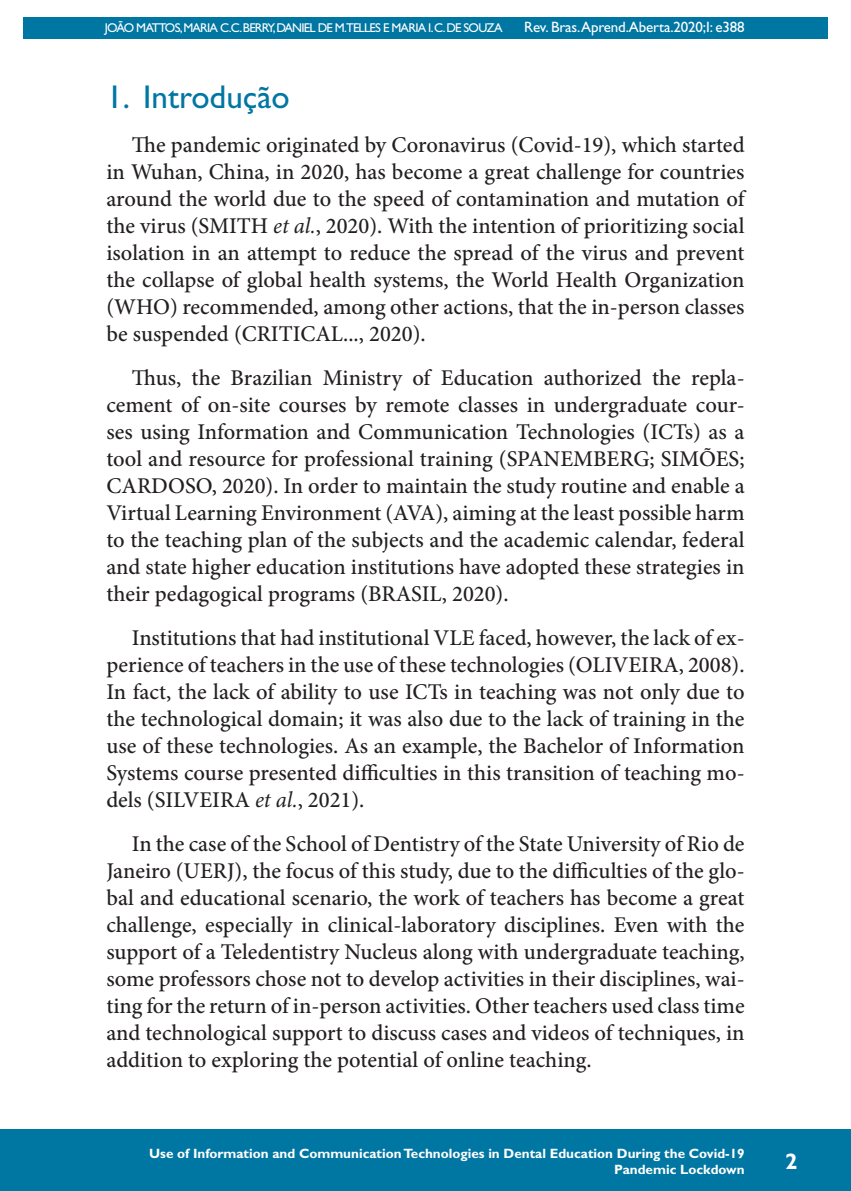
<style>
.page{position:relative;width:851px;height:1191px;background:#fff}
.page>*{position:absolute;margin:0;border:0;box-sizing:border-box;transform-origin:0 0}
.t1{font:33px "Gill Sans Std";color:#0076a3}
.Texto_corrido{font:500 22.5px/27px "Minion Pro";color:#231f20;text-align:justify}
.t2{font:700 22.5px "Gill Sans Std";color:#fff}
.t3{font:15px "Gill Sans Std";letter-spacing:-.01em;color:#fff}
.t4{font:700 13.5px/16.2px "Gill Sans Std";color:#fff;text-align:right}
.t5{font:12.75px "Gill Sans Std";letter-spacing:-.06em;color:#fff}
.s1{font-weight:400;font-style:italic}
</style>
<div class="page">
<hr style="left:104px;top:0;width:1px;height:467px;background:#0076a3">
<div style="left:23px;top:17px;width:804px;height:21px;background:#0076a3"></div>
<div style="left:0;top:1129px;width:850px;height:62px;background:#0076a3"></div>
<p class="t5" style="left:105px;top:20px;width:399px">JOÃO MATTOS,MARIA C.C.BERRY,DANIEL DE M.TELLES E MARIA I.C.DE SOUZA</p>
<p class="t3" style="left:524px;top:18px;width:222px">Rev. Bras.Aprend.Aberta.2020;I: e388</p>
<p class="t1" style="left:106px;top:78px;width:185px">1. Introdução</p>
<p class="Texto_corrido" style="left:106px;top:131px;width:639px;text-indent:26px">The pandemic originated by Coronavirus (Covid-19), which started in Wuhan, China, in 2020, has become a great challenge for countries around the world due to the speed of contamination and mutation of the virus (SMITH <span class="s1">et al.</span>, 2020). With the intention of prioritizing social isolation in an attempt to reduce the spread of the virus and prevent the collapse of global health systems, the World Health Organization (WHO) recommended, among other actions, that the in-person classes be suspended (CRITICAL..., 2020).</p>
<p class="Texto_corrido" style="left:106px;top:364px;width:639px;text-indent:26px">Thus, the Brazilian Ministry of Education authorized the repla&shy;cement of on-site courses by remote classes in undergraduate cour&shy;ses using Information and Communication Technologies (ICTs) as a tool and resource for professional training (SPANEMBERG; SIMÕES; CARDOSO, 2020). In order to maintain the study routine and enable a Virtual Learning Environment (AVA), aiming at the least possible harm to the teaching plan of the subjects and the academic calendar, federal and state higher education institutions have adopted these strategies in their pedagogical programs (BRASIL, 2020).</p>
<p class="Texto_corrido" style="left:106px;top:624px;width:639px;text-indent:26px">Institutions that had institutional VLE faced, however, the lack of ex&shy;perience of teachers in the use of these technologies (OLIVEIRA, 2008).<br>In fact, the lack of ability to use ICTs in teaching was not only due to the technological domain; it was also due to the lack of training in the use of these technologies. As an example, the Bachelor of Information Systems course presented difficulties in this transition of teaching mo&shy;dels (SILVEIRA <span class="s1">et al.</span>, 2021).</p>
<p class="Texto_corrido" style="left:106px;top:830px;width:639px;text-indent:26px">In the case of the School of Dentistry of the State University of Rio de Janeiro (UERJ), the focus of this study, due to the difficulties of the glo&shy;bal and educational scenario, the work of teachers has become a great challenge, especially in clinical-laboratory disciplines. Even with the support of a Teledentistry Nucleus along with undergraduate teaching, some professors chose not to develop activities in their disciplines, wai&shy;ting for the return of in-person activities. Other teachers used class time and technological support to discuss cases and videos of techniques, in addition to exploring the potential of online teaching.</p>
<p class="t4" style="left:149px;top:1145px;width:597px">Use of Information and Communication Technologies in Dental Education During the Covid-19<br>Pandemic Lockdown</p>
<p class="t2" style="left:785px;top:1148px;width:14px">2</p>
</div>
